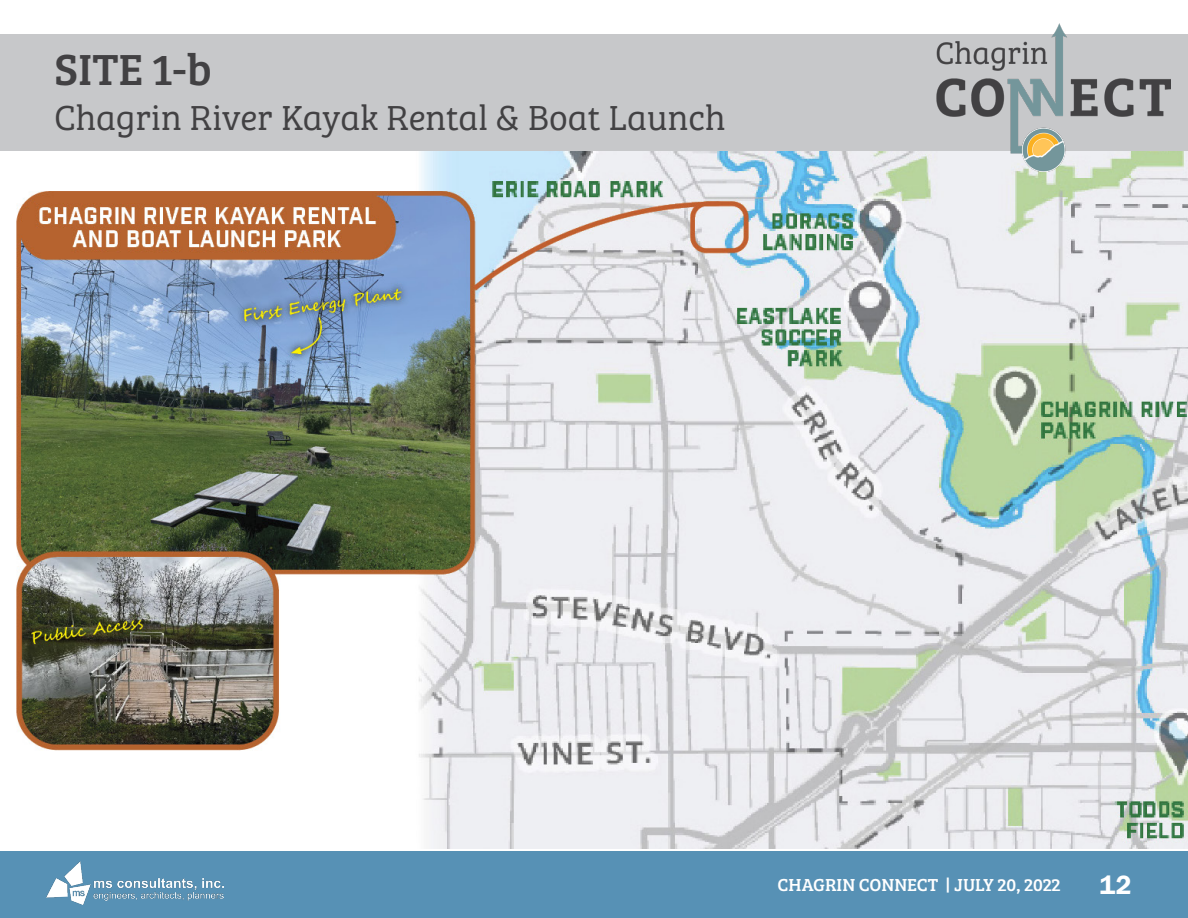
<style>
.page{position:relative;width:1188px;height:918px;background:#fff}
.page>*{position:absolute;margin:0;border:0;box-sizing:border-box;transform-origin:0 0}
.t1{font:45px "Bree Serif";color:#424143}
.t2{font:36px "Bree Serif Lt";color:#424143}
.t3{font:600 27px "Franklin Gothic";color:#fff}
.t4{font:18px "Bree Serif";color:#fff}
</style>
<div class="page">
<img style="left:16px;top:151px;width:1172px;height:698px">
<div style="left:0;top:851px;width:1188px;height:67px;background:#5791b5"></div>
<div style="left:0;top:35px;width:1188px;height:116px;background:#c7c8ca"></div>
<img style="left:46px;top:861px;width:177px;height:44px">
<img style="left:936px;top:23px;width:234px;height:148px">
<p class="t1" style="left:54px;top:36px;width:159px">SITE 1-b</p>
<p class="t2" style="left:54px;top:92px;width:673px">Chagrin River Kayak Rental &amp; Boat Launch</p>
<p class="t4" style="left:778px;top:871px;width:284px">CHAGRIN CONNECT | JULY 20, 2022</p>
<p class="t3" style="left:1099px;top:868px;width:34px">12</p>
</div>
